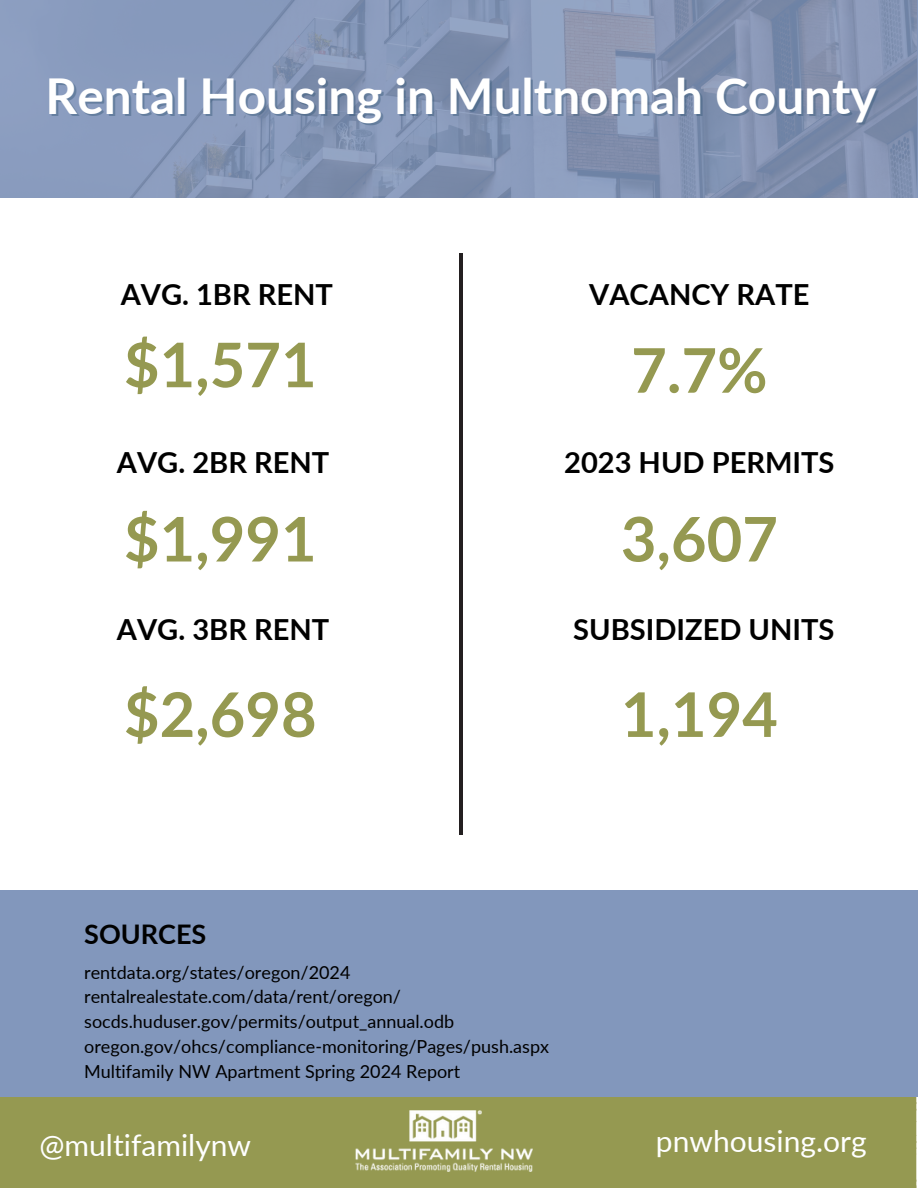
<style>
.page{position:relative;width:918px;height:1188px;background:#fff}
.page>*{position:absolute;margin:0;border:0;box-sizing:border-box;transform-origin:0 0}
.t1{font:700 61.5px "Lato";color:#959951}
.t2{font:700 49.5px "Lato";color:#fff}
.t3{font:30px "Lato";color:#fff}
.t4{font:700 29.1px "Lato";color:#000}
.t5{font:700 27px "Lato";color:#000}
.t6{font:18px "Lato";color:#000}
</style>
<div class="page">
<img style="left:0;top:0;width:916px;height:198px">
<div style="left:0;top:1096px;width:916px;height:92px;background:#959951"></div>
<img style="left:355px;top:1111px;width:177px;height:60px">
<hr style="left:459px;top:253px;width:3px;height:582px;background:#231f20">
<div style="left:0;top:890px;width:918px;height:206px;background:#8297bc"></div>
<h2 class="t2" style="left:46px;top:65px;width:832px">Rental Housing in Multnomah County</h2>
<h3 class="t4" style="left:121px;top:276px;width:214px">AVG. 1BR RENT</h3>
<h1 class="t1" style="left:124px;top:327px;width:194px">$1,571</h1>
<h1 class="t4" style="left:117px;top:444px;width:214px">AVG. 2BR RENT</h1>
<h3 class="t1" style="left:124px;top:501px;width:194px">$1,991</h3>
<h3 class="t4" style="left:117px;top:611px;width:214px">AVG. 3BR RENT</h3>
<h1 class="t1" style="left:124px;top:676px;width:194px">$2,698</h1>
<h1 class="t4" style="left:589px;top:276px;width:222px">VACANCY RATE</h1>
<h3 class="t1" style="left:631px;top:332px;width:138px">7.7%</h3>
<p class="t4" style="left:564px;top:444px;width:272px">2023 HUD PERMITS</p>
<h1 class="t1" style="left:621px;top:501px;width:159px">3,607</h1>
<h3 class="t4" style="left:573px;top:611px;width:263px">SUBSIDIZED UNITS</h3>
<h3 class="t1" style="left:621px;top:676px;width:159px">1,194</h3>
<p class="t5" style="left:84px;top:918px;width:124px">SOURCES</p>
<p class="t6" style="left:84px;top:961px;width:268px">rentdata.org/states/oregon/2024</p>
<p class="t6" style="left:84px;top:986px;width:318px">rentalrealestate.com/data/rent/oregon/</p>
<p class="t6" style="left:84px;top:1010px;width:372px">socds.huduser.gov/permits/output_annual.odb</p>
<p class="t6" style="left:84px;top:1035px;width:466px">oregon.gov/ohcs/compliance-monitoring/Pages/push.aspx</p>
<p class="t6" style="left:84px;top:1060px;width:378px">Multifamily NW Apartment Spring 2024 Report</p>
<h1 class="t3" style="left:40px;top:1127px;width:213px">@multifamilynw</h1>
<h3 class="t3" style="left:656px;top:1122px;width:212px">pnwhousing.org</h3>
</div>
